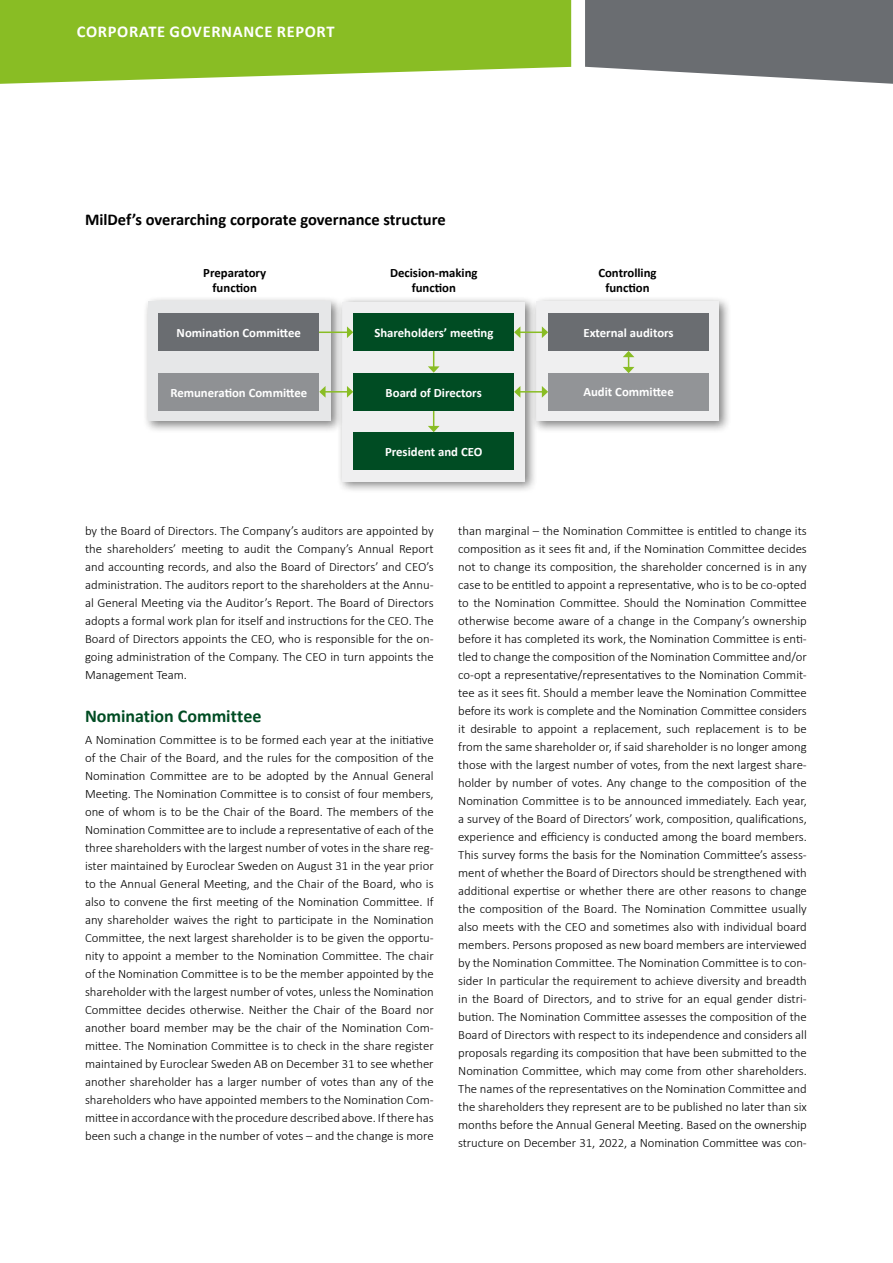
<style>
.page{position:relative;width:893px;height:1263px;background:#fff}
.page>*{position:absolute;margin:0;border:0;box-sizing:border-box;transform-origin:0 0}
.t1{font:700 18px "Calibri";color:#004c23}
.t2{font:700 16.5px "Calibri";color:#000}
.t3{font:700 16.5px "Calibri";letter-spacing:.04em;color:#fff}
.t4{font:300 12.75px/18px "Calibri";color:#000;text-align:justify}
.t5{font:700 12.75px "Calibri";color:#fff}
.t6{font:700 12.75px/15px "Calibri";color:#000;text-align:center}
</style>
<div class="page">
<div style="left:530px;top:296px;width:201px;height:137px;background:#000;opacity:.5"></div>
<div style="left:536px;top:302px;width:183px;height:119px;background:#efeff0"></div>
<div style="left:336px;top:296px;width:201px;height:198px;background:#000;opacity:.5"></div>
<div style="left:342px;top:302px;width:183px;height:180px;background:#efeff0"></div>
<div style="left:142px;top:296px;width:201px;height:137px;background:#000;opacity:.5"></div>
<div style="left:148px;top:302px;width:183px;height:119px;background:#e6e7e8"></div>
<hr style="left:318px;top:331px;width:30px;height:2px;background:#89bd24">
<svg style="left:347px;top:326px;width:6px;height:12px"></svg>
<hr style="left:433px;top:337px;width:1px;height:30px;background:#89bd24">
<svg style="left:428px;top:366px;width:12px;height:7px"></svg>
<hr style="left:433px;top:397px;width:1px;height:30px;background:#89bd24">
<svg style="left:428px;top:426px;width:12px;height:6px"></svg>
<div style="left:158px;top:314px;width:161px;height:37px;background:#6a6d71"></div>
<div style="left:158px;top:373px;width:161px;height:37px;background:#8f9194"></div>
<div style="left:353px;top:314px;width:161px;height:37px;background:#004c23"></div>
<div style="left:353px;top:373px;width:161px;height:37px;background:#004c23"></div>
<div style="left:353px;top:433px;width:161px;height:37px;background:#004c23"></div>
<div style="left:548px;top:314px;width:161px;height:37px;background:#6a6d71"></div>
<div style="left:548px;top:373px;width:161px;height:37px;background:#929497"></div>
<hr style="left:325px;top:391px;width:23px;height:2px;background:#89bd24">
<svg style="left:347px;top:386px;width:6px;height:12px"></svg>
<svg style="left:319px;top:386px;width:7px;height:12px"></svg>
<hr style="left:520px;top:391px;width:23px;height:2px;background:#89bd24">
<svg style="left:542px;top:386px;width:6px;height:12px"></svg>
<svg style="left:514px;top:386px;width:6px;height:11px"></svg>
<hr style="left:520px;top:331px;width:23px;height:2px;background:#89bd24">
<svg style="left:542px;top:326px;width:6px;height:12px"></svg>
<svg style="left:514px;top:327px;width:6px;height:11px"></svg>
<svg style="left:623px;top:351px;width:11px;height:22px"></svg>
<svg style="left:0;top:0;width:571px;height:84px;background:#95c33a"></svg>
<svg style="left:585px;top:0;width:308px;height:84px;background:#797c7f"></svg>
<p class="t3" style="left:77px;top:20px;width:259px">CORPORATE GOVERNANCE REPORT</p>
<p class="t2" style="left:85px;top:208px;width:362px">MilDef’s overarching corporate governance structure</p>
<p class="t6" style="left:203px;top:266px;width:64px">Preparatory function</p>
<p class="t6" style="left:598px;top:266px;width:60px">Controlling function</p>
<p class="t6" style="left:390px;top:266px;width:89px">Decision-making function</p>
<p class="t5" style="left:177px;top:324px;width:126px">Nomination Committee</p>
<p class="t5" style="left:170px;top:383px;width:138px">Remuneration Committee</p>
<p class="t5" style="left:374px;top:324px;width:121px">Shareholders’ meeting</p>
<p class="t5" style="left:386px;top:383px;width:98px">Board of Directors</p>
<p class="t5" style="left:385px;top:443px;width:99px">President and CEO</p>
<p class="t5" style="left:583px;top:324px;width:92px">External auditors</p>
<p class="t5" style="left:583px;top:383px;width:92px">Audit Committee</p>
<p class="t4" style="left:85px;top:521px;width:350px">by the Board of Directors. The Company’s auditors are appointed by the shareholders’ meeting to audit the Company’s Annual Report and accounting records, and also the Board of Directors’ and CEO’s administration. The auditors report to the shareholders at the Annu&shy;al General Meeting via the Auditor’s Report. The Board of Directors adopts a formal work plan for itself and instructions for the CEO. The Board of Directors appoints the CEO, who is responsible for the on&shy;going administration of the Company. The CEO in turn appoints the Management Team.</p>
<h1 class="t1" style="left:85px;top:703px;width:178px">Nomination Committee</h1>
<p class="t4" style="left:85px;top:731px;width:350px">A Nomination Committee is to be formed each year at the initiative of the Chair of the Board, and the rules for the composition of the Nomination Committee are to be adopted by the Annual General Meeting. The Nomination Committee is to consist of four members, one of whom is to be the Chair of the Board. The members of the Nomination Committee are to include a representative of each of the three shareholders with the largest number of votes in the share reg&shy;ister maintained by Euroclear Sweden on August 31 in the year prior to the Annual General Meeting, and the Chair of the Board, who is also to convene the first meeting of the Nomination Committee. If any shareholder waives the right to participate in the Nomination Committee, the next largest shareholder is to be given the opportu&shy;nity to appoint a member to the Nomination Committee. The chair of the Nomination Committee is to be the member appointed by the shareholder with the largest number of votes, unless the Nomination Committee decides otherwise. Neither the Chair of the Board nor another board member may be the chair of the Nomination Com&shy;mittee. The Nomination Committee is to check in the share register maintained by Euroclear Sweden AB on December 31 to see whether another shareholder has a larger number of votes than any of the shareholders who have appointed members to the Nomination Com&shy;mittee in accordance with the procedure described above. If there has been such a change in the number of votes – and the change is more</p>
<p class="t4" style="left:458px;top:521px;width:350px">than marginal – the Nomination Committee is entitled to change its composition as it sees fit and, if the Nomination Committee decides not to change its composition, the shareholder concerned is in any case to be entitled to appoint a representative, who is to be co-opted to the Nomination Committee. Should the Nomination Committee otherwise become aware of a change in the Company’s ownership before it has completed its work, the Nomination Committee is enti&shy;tled to change the composition of the Nomination Committee and/or co-opt a representative/representatives to the Nomination Commit&shy;tee as it sees fit. Should a member leave the Nomination Committee before its work is complete and the Nomination Committee considers it desirable to appoint a replacement, such replacement is to be from the same shareholder or, if said shareholder is no longer among those with the largest number of votes, from the next largest share&shy;holder by number of votes. Any change to the composition of the Nomination Committee is to be announced immediately. Each year, a survey of the Board of Directors’ work, composition, qualifications, experience and efficiency is conducted among the board members.<br>This survey forms the basis for the Nomination Committee’s assess&shy;ment of whether the Board of Directors should be strengthened with additional expertise or whether there are other reasons to change the composition of the Board. The Nomination Committee usually also meets with the CEO and sometimes also with individual board members. Persons proposed as new board members are interviewed by the Nomination Committee. The Nomination Committee is to con&shy;sider In particular the requirement to achieve diversity and breadth in the Board of Directors, and to strive for an equal gender distri&shy;bution. The Nomination Committee assesses the composition of the Board of Directors with respect to its independence and considers all proposals regarding its composition that have been submitted to the Nomination Committee, which may come from other shareholders.<br>The names of the representatives on the Nomination Committee and the shareholders they represent are to be published no later than six months before the Annual General Meeting. Based on the ownership structure on December 31, 2022, a Nomination Committee was con-</p>
</div>
